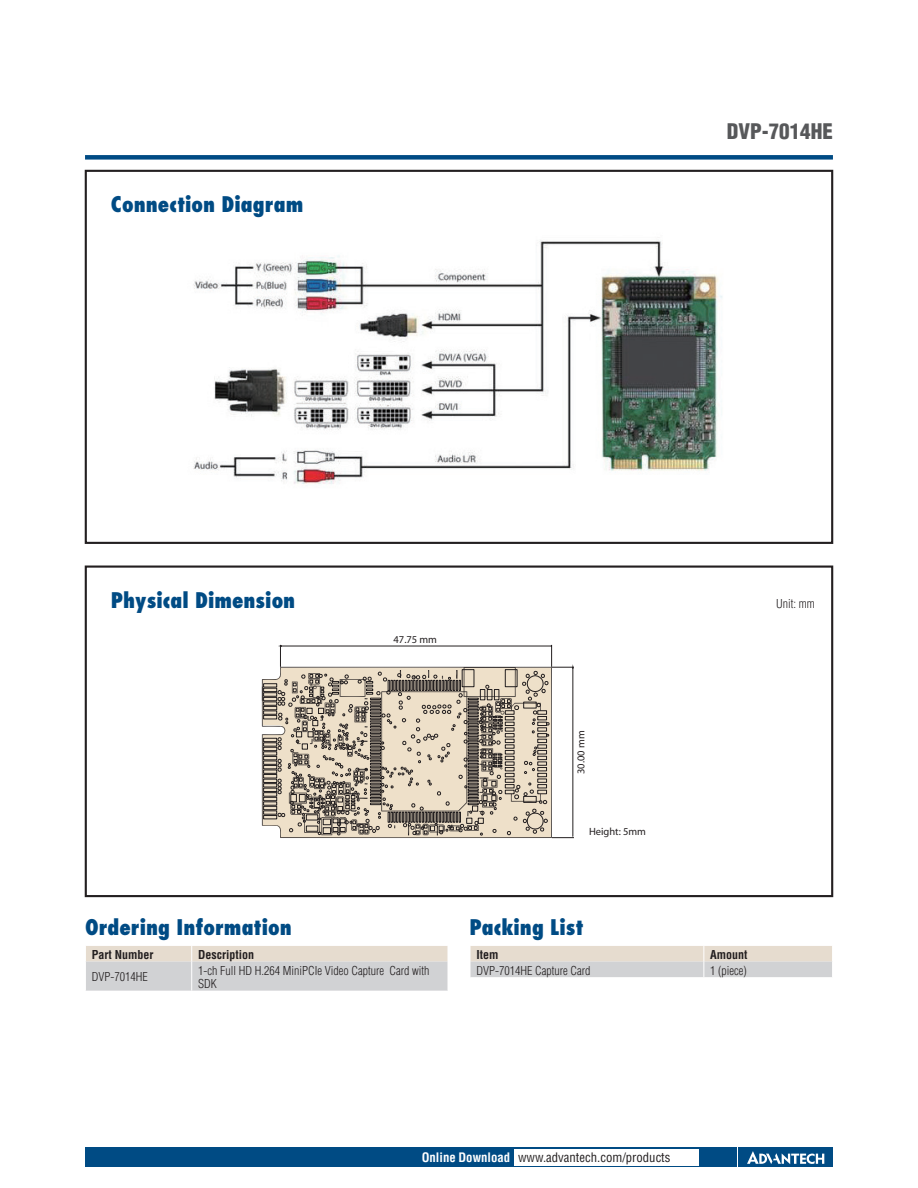
<style>
.page{position:relative;width:918px;height:1188px;background:#fff}
.page>*{position:absolute;margin:0;border:0;box-sizing:border-box;transform-origin:0 0}
.t1{font:800 condensed 21px "Futura";color:#004b84}
.t2{font:900 condensed 21px "Helvetica";color:#57585a}
.t3{font:condensed 12.75px "Helvetica";color:#231f20}
.t4{font:300 condensed 12px/13.5px "Helvetica";color:#231f20}
.t5{font:700 condensed 12px "Helvetica";color:#231f20}
.t6{font:10.5px "Myriad";color:#231f20}
.s1{font-weight:700;color:#fff}
</style>
<div class="page">
<div style="left:85px;top:155px;width:748px;height:5px;background:#004b84"></div>
<div style="left:85px;top:1147px;width:651px;height:20px;background:#004b84"></div>
<div style="left:738px;top:1147px;width:95px;height:20px;background:#004b84"></div>
<svg style="left:747px;top:1151px;width:77px;height:13px"></svg>
<div style="left:514px;top:1149px;width:184px;height:16px;background:#fff"></div>
<div style="left:85px;top:170px;width:748px;height:374px;background:#fff;border:2px solid #231f20"></div>
<img style="left:193px;top:240px;width:530px;height:244px">
<div style="left:85px;top:566px;width:748px;height:331px;background:#fff;border:2px solid #231f20"></div>
<svg style="left:86px;top:946px;width:362px;height:45px;background:#d8d6d2"></svg>
<svg style="left:470px;top:946px;width:362px;height:31px;background:#dbd7d2"></svg>
<svg style="left:262px;top:645px;width:312px;height:193px"></svg>
<h1 class="t1" style="left:111px;top:191px;width:194px">Connection Diagram</h1>
<h1 class="t2" style="left:727px;top:119px;width:108px">DVP-7014HE</h1>
<h1 class="t1" style="left:111px;top:587px;width:186px">Physical Dimension</h1>
<p class="t6" style="left:394px;top:634px;width:45px">47.75 mm</p>
<p class="t4" style="left:776px;top:597px;width:40px">Unit: mm</p>
<h1 class="t1" style="left:85px;top:914px;width:208px">Ordering Information</h1>
<p class="t5" style="left:92px;top:947px;width:63px">Part Number</p>
<p class="t5" style="left:198px;top:947px;width:57px">Description</p>
<p class="t4" style="left:92px;top:970px;width:57px">DVP-7014HE</p>
<p class="t4" style="left:198px;top:963px;width:233px">1-ch Full HD H.264 MiniPCIe Video Capture Card with<br>SDK</p>
<p class="t6" style="left:576px;top:774px;width:45px;rotate:-90deg">30.00 mm</p>
<p class="t6" style="left:589px;top:827px;width:59px">Height: 5mm</p>
<h1 class="t1" style="left:470px;top:914px;width:116px">Packing List</h1>
<p class="t5" style="left:476px;top:947px;width:24px">Item</p>
<p class="t5" style="left:710px;top:947px;width:39px">Amount</p>
<p class="t4" style="left:476px;top:963px;width:115px">DVP-7014HE Capture Card</p>
<p class="t4" style="left:710px;top:963px;width:38px">1 (piece)</p>
<p class="t3" style="left:422px;top:1150px;width:250px"><span class="s1">Online Download</span> www.advantech.com/products</p>
</div>
